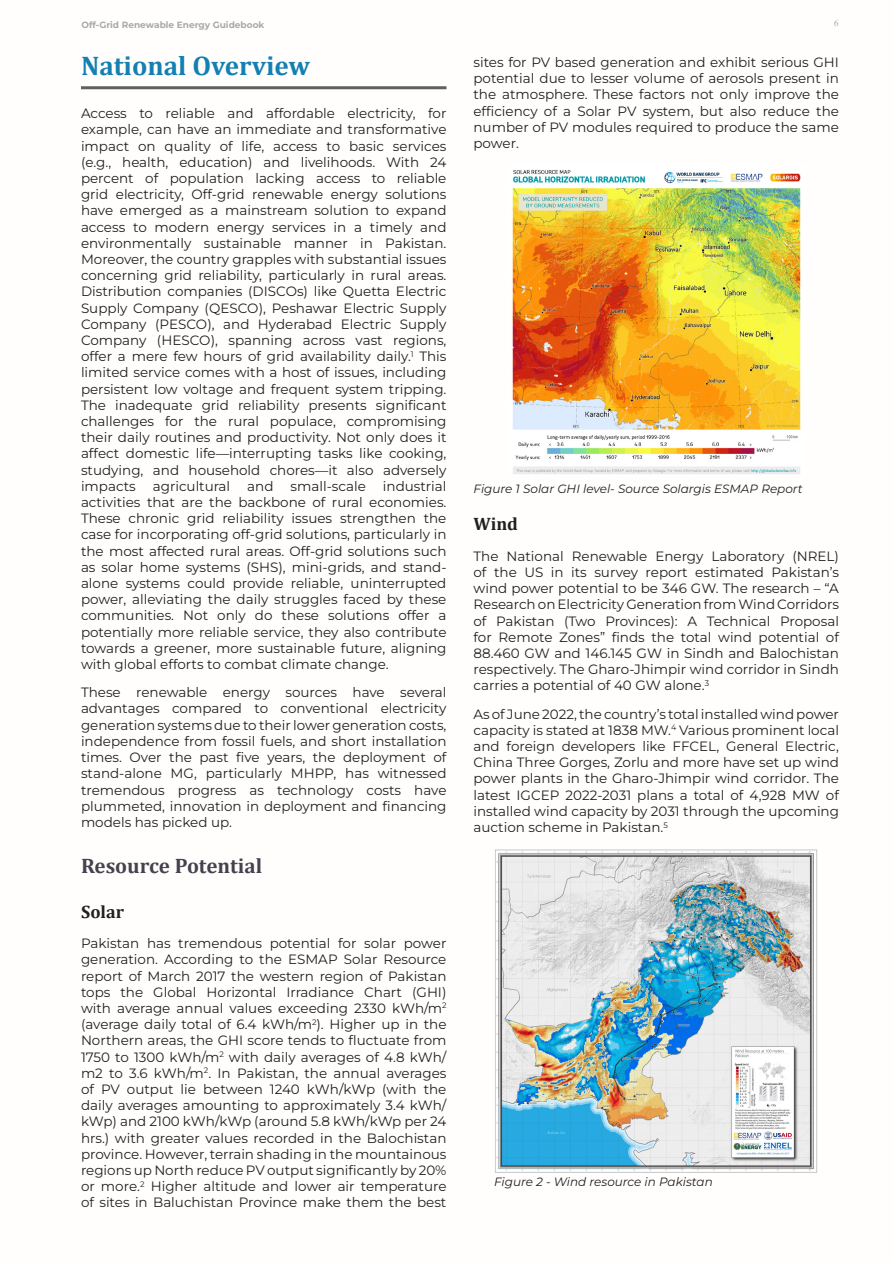
<style>
.page{position:relative;width:893px;height:1263px;background:#fff}
.page>*{position:absolute;margin:0;border:0;box-sizing:border-box;transform-origin:0 0}
.Heading_1{font:700 27px "Cambria";color:#137fb3}
.Heading_2{font:700 21px "Cambria";color:#44424f}
.Heading_2-2{font:700 18px "Cambria";color:#231f20}
.Normal__2_columns{font:13.5px/16.2px "Montserrat";color:#231f20;text-align:justify}
.Normal_copy{font:italic 12px "Montserrat";color:#231f20}
.t1{font:700 9px "Montserrat";color:#a8a9ad}
.t2{font:9px "Times New Roman";color:#a8a9ad}
</style>
<div class="page">
<hr style="left:81px;top:86px;width:365px;height:3px;background:#606060">
<img style="left:512px;top:170px;width:289px;height:304px">
<img style="left:495px;top:849px;width:323px;height:324px">
<p class="t1" style="left:81px;top:18px;width:185px">Off-Grid Renewable Energy Guidebook</p>
<p class="t2" style="left:834px;top:17px;width:6px">6</p>
<p class="Heading_1" style="left:81px;top:47px;width:231px">National Overview</p>
<p class="Normal__2_columns" style="left:81px;top:105px;width:367px">Access to reliable and affordable electricity, for example, can have an immediate and transformative impact on quality of life, access to basic services (e.g., health, education) and livelihoods. With 24 percent of population lacking access to reliable grid electricity, Off-grid renewable energy solutions have emerged as a mainstream solution to expand access to modern energy services in a timely and environmentally sustainable manner in Pakistan.<br>Moreover, the country grapples with substantial issues concerning grid reliability, particularly in rural areas.<br>Distribution companies (DISCOs) like Quetta Electric Supply Company (QESCO), Peshawar Electric Supply Company (PESCO), and Hyderabad Electric Supply Company (HESCO), spanning across vast regions, offer a mere few hours of grid availability daily.<sup>1</sup> This limited service comes with a host of issues, including persistent low voltage and frequent system tripping.<br>The inadequate grid reliability presents significant challenges for the rural populace, compromising their daily routines and productivity. Not only does it affect domestic life—interrupting tasks like cooking, studying, and household chores—it also adversely impacts</p>
<p class="Normal__2_columns" style="left:473px;top:54px;width:367px">sites for PV based generation and exhibit serious GHI potential due to lesser volume of aerosols present in the atmosphere. These factors not only improve the efficiency of a Solar PV system, but also reduce the number of PV modules required to produce the same power.</p>
<p class="Normal__2_columns" style="left:81px;top:478px;width:367px;text-indent:302px">industrial activities that are the backbone of rural economies.<br>These chronic grid reliability issues strengthen the case for incorporating off-grid solutions, particularly in the most affected rural areas. Off-grid solutions such as solar home systems (SHS), mini-grids, and stand&shy;alone systems could provide reliable, uninterrupted power, alleviating the daily struggles faced by these communities. Not only do these solutions offer a potentially more reliable service, they also contribute towards a greener, more sustainable future, aligning with global efforts to combat climate change.</p>
<p class="Normal__2_columns" style="left:81px;top:684px;width:367px">These renewable energy sources have several advantages compared to conventional electricity generation systems due to their lower generation costs, independence from fossil fuels, and short installation times. Over the past five years, the deployment of stand-alone MG, particularly MHPP, has witnessed tremendous progress as technology costs have plummeted, innovation in deployment and financing models has picked up.</p>
<p class="Heading_2" style="left:81px;top:851px;width:183px">Resource Potential</p>
<p class="Heading_2-2" style="left:81px;top:899px;width:45px">Solar</p>
<p class="Normal__2_columns" style="left:81px;top:935px;width:367px">Pakistan has tremendous potential for solar power generation. According to the ESMAP Solar Resource report of March 2017 the western region of Pakistan tops the Global Horizontal Irradiance Chart (GHI) with average annual values exceeding 2330 kWh/m<sup>2 </sup>(average daily total of 6.4 kWh/m<sup>2</sup>). Higher up in the Northern areas, the GHI score tends to fluctuate from 1750 to 1300 kWh/m<sup>2</sup> with daily averages of 4.8 kWh/ m2 to 3.6 kWh/m<sup>2</sup>. In Pakistan, the annual averages of PV output lie between 1240 kWh/kWp (with the daily averages amounting to approximately 3.4 kWh/ kWp) and 2100 kWh/kWp (around 5.8 kWh/kWp per 24 hrs.) with greater values recorded in the Balochistan province. However, terrain shading in the mountainous regions up North reduce PV output significantly by 20% or more.<sup>2</sup> Higher altitude and lower air temperature of sites in Baluchistan Province make them the best</p>
<p class="Normal__2_columns" style="left:153px;top:478px;width:79px">agricultural</p>
<p class="Normal__2_columns" style="left:247px;top:478px;width:28px">and</p>
<p class="Normal__2_columns" style="left:291px;top:478px;width:77px">small-scale</p>
<p class="Normal_copy" style="left:473px;top:481px;width:331px">Figure 1 Solar GHI level- Source Solargis ESMAP Report</p>
<p class="Heading_2-2" style="left:473px;top:511px;width:46px">Wind</p>
<p class="Normal__2_columns" style="left:473px;top:547px;width:367px">The National Renewable Energy Laboratory (NREL) of the US in its survey report estimated Pakistan’s wind power potential to be 346 GW. The research – “A Research on Electricity Generation from Wind Corridors of Pakistan (Two Provinces): A Technical Proposal for Remote Zones” finds the total wind potential of 88.460 GW and 146.145 GW in Sindh and Balochistan respectively. The Gharo-Jhimpir wind corridor in Sindh carries a potential of 40 GW alone.<sup>3</sup></p>
<p class="Normal__2_columns" style="left:473px;top:705px;width:367px">As of June 2022, the country’s total installed wind power capacity is stated at 1838 MW.<sup>4</sup> Various prominent local and foreign developers like FFCEL, General Electric, China Three Gorges, Zorlu and more have set up wind power plants in the Gharo-Jhimpir wind corridor. The latest IGCEP 2022-2031 plans a total of 4,928 MW of installed wind capacity by 2031 through the upcoming auction scheme in Pakistan.<sup>5</sup></p>
<p class="Normal_copy" style="left:494px;top:1174px;width:220px">Figure 2 - Wind resource in Pakistan</p>
</div>
